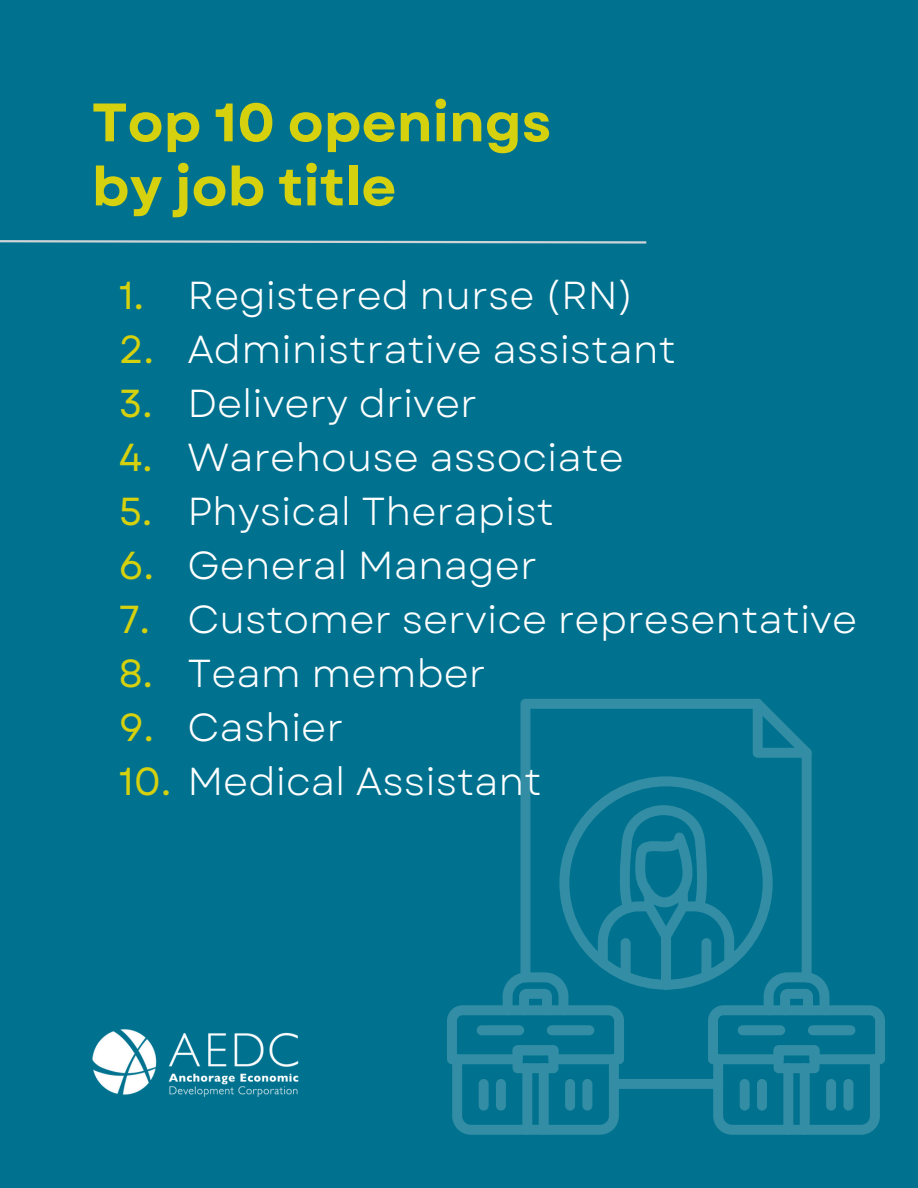
<style>
.page{position:relative;width:918px;height:1188px;background:#00728f}
.page>*{position:absolute;margin:0;border:0;box-sizing:border-box;transform-origin:0 0}
.t1{font:700 54px "Garet";color:#d5d10e}
.t2{font:39px "Garet";color:#fff}
.t3{font:39px "Garet";color:#d5d10e}
.s1{color:#d5d10e}
</style>
<div class="page">
<svg style="left:520px;top:699px;width:292px;height:106px"></svg>
<svg style="left:753px;top:698px;width:59px;height:60px"></svg>
<svg style="left:559px;top:776px;width:214px;height:29px"></svg>
<svg style="left:447px;top:805px;width:438px;height:330px"></svg>
<svg style="left:0;top:240px;width:647px;height:4px"></svg>
<img style="left:92px;top:1030px;width:207px;height:66px">
<p class="t1" style="left:92px;top:84px;width:461px">Top 10 openings</p>
<p class="t1" style="left:92px;top:148px;width:306px">by job title</p>
<p class="t2" style="left:187px;top:268px;width:448px">Registered nurse (RN)</p>
<p class="t2" style="left:187px;top:322px;width:490px">Administrative assistant</p>
<p class="t2" style="left:187px;top:376px;width:291px">Delivery driver</p>
<p class="t2" style="left:187px;top:430px;width:438px">Warehouse associate</p>
<p class="t2" style="left:187px;top:484px;width:368px">Physical Therapist</p>
<p class="t2" style="left:187px;top:538px;width:351px">General Manager</p>
<p class="t2" style="left:187px;top:592px;width:671px">Customer service representative</p>
<p class="t2" style="left:187px;top:646px;width:300px">Team member</p>
<p class="t2" style="left:187px;top:700px;width:157px">Cashier</p>
<p class="t2" style="left:119px;top:754px;width:424px"><span class="s1">10.</span> Medical Assistant</p>
<p class="t3" style="left:119px;top:268px;width:27px">1.</p>
<p class="t3" style="left:119px;top:322px;width:37px">2.</p>
<p class="t3" style="left:119px;top:376px;width:35px">3.</p>
<p class="t3" style="left:119px;top:430px;width:35px">4.</p>
<p class="t3" style="left:119px;top:484px;width:35px">5.</p>
<p class="t3" style="left:119px;top:538px;width:36px">6.</p>
<p class="t3" style="left:119px;top:592px;width:33px">7.</p>
<p class="t3" style="left:119px;top:646px;width:36px">8.</p>
<p class="t3" style="left:119px;top:700px;width:36px">9.</p>
</div>
